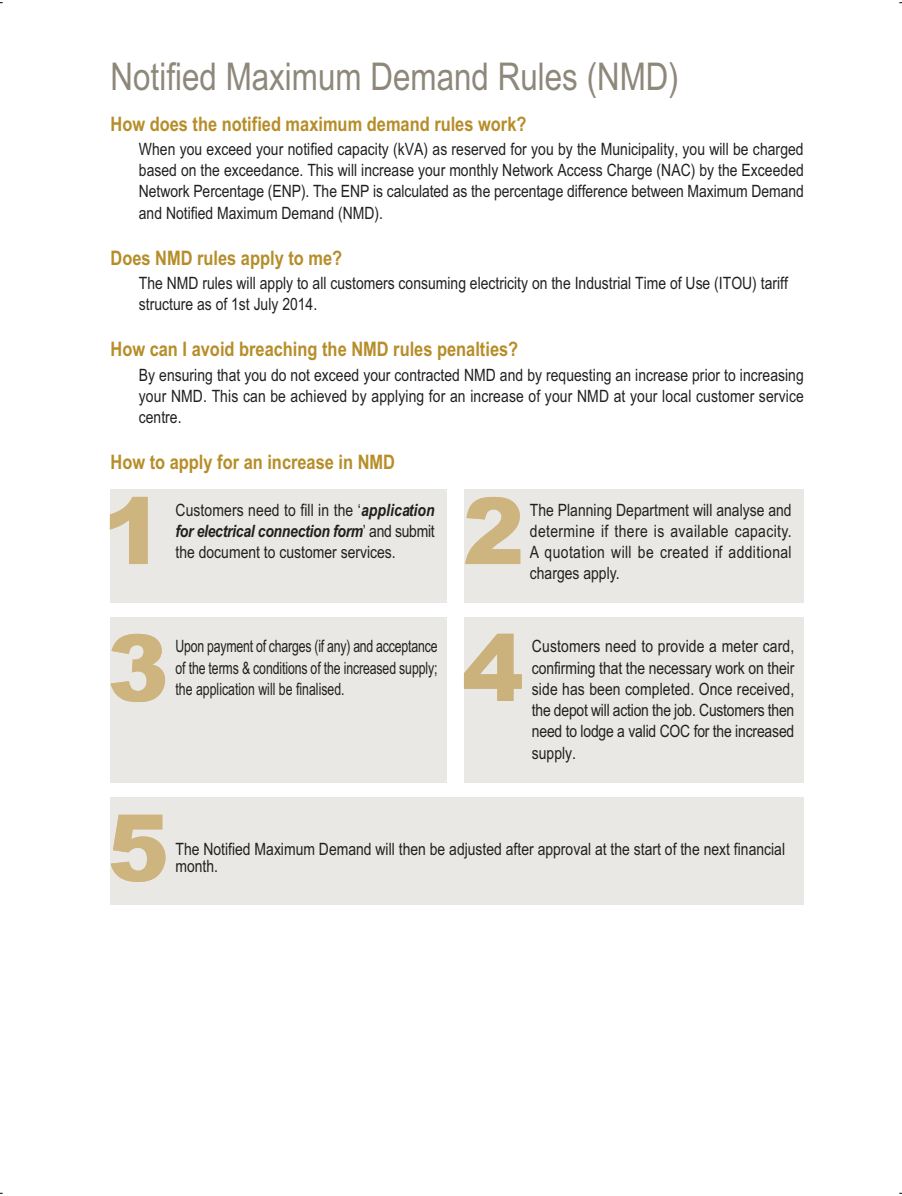
<style>
.page{position:relative;width:902px;height:1196px;background:#fff}
.page>*{position:absolute;margin:0;border:0;box-sizing:border-box;transform-origin:0 0}
.t1{font:38.2px "Arial Narrow";color:#8d887a}
.t2{font:700 20px "Arial Narrow";color:#b68d28}
.t3{font:17px/21.2px "Arial Narrow";color:#231f20;text-align:justify}
.t4{font:17px/21.2px "Arial Narrow";color:#231f20;text-align:justify;scale:.88 1}
.s1{font-weight:700;font-style:italic}
</style>
<div class="page">
<div style="left:110px;top:489px;width:693px;height:415px;background:#e9e8e4"></div>
<svg style="left:465px;top:497px;width:55px;height:67px"></svg>
<svg style="left:110px;top:497px;width:38px;height:67px"></svg>
<svg style="left:110px;top:634px;width:55px;height:68px"></svg>
<svg style="left:110px;top:815px;width:55px;height:67px"></svg>
<div style="left:447px;top:480px;width:16px;height:310px;background:#fff"></div>
<div style="left:101px;top:784px;width:708px;height:13px;background:#fff"></div>
<div style="left:101px;top:603px;width:708px;height:13px;background:#fff"></div>
<svg style="left:463px;top:634px;width:58px;height:67px"></svg>
<h1 class="t1" style="left:110px;top:63px;width:570px">Notified Maximum Demand Rules (NMD)</h1>
<p class="t2" style="left:110px;top:116px;width:417px">How does the notified maximum demand rules work?</p>
<p class="t3" style="left:139px;top:140px;width:666px">When you exceed your notified capacity (kVA) as reserved for you by the Municipality, you will be charged based on the exceedance. This will increase your monthly Network Access Charge (NAC) by the Exceeded Network Percentage (ENP). The ENP is calculated as the percentage difference between Maximum Demand and Notified Maximum Demand (NMD).</p>
<p class="t2" style="left:110px;top:251px;width:233px">Does NMD rules apply to me?</p>
<p class="t3" style="left:139px;top:274px;width:650px">The NMD rules will apply to all customers consuming electricity on the Industrial Time of Use (ITOU) tariff structure as of 1st July 2014.</p>
<p class="t2" style="left:110px;top:342px;width:409px">How can I avoid breaching the NMD rules penalties?</p>
<p class="t3" style="left:139px;top:366px;width:666px">By ensuring that you do not exceed your contracted NMD and by requesting an increase prior to increasing your NMD. This can be achieved by applying for an increase of your NMD at your local customer service centre.</p>
<p class="t2" style="left:110px;top:455px;width:286px">How to apply for an increase in NMD</p>
<p class="t3" style="left:175px;top:501px;width:261px">Customers need to fill in the ‘<span class="s1">application for electrical connection form</span>’ and submit the document to customer services.</p>
<p class="t3" style="left:529px;top:501px;width:263px">The Planning Department will analyse and determine if there is available capacity.<br>A quotation will be created if additional charges apply.</p>
<p class="t4" style="left:175px;top:638px;width:299px">Upon payment of charges (if any) and acceptance of the terms &amp; conditions of the increased supply; the application will be finalised.</p>
<p class="t3" style="left:531px;top:638px;width:264px">Customers need to provide a meter card, confirming that the necessary work on their side has been completed. Once received, the depot will action the job. Customers then need to lodge a valid COC for the increased supply.</p>
<p class="t3" style="left:175px;top:842px;width:611px;line-height:17px">The Notified Maximum Demand will then be adjusted after approval at the start of the next financial month.</p>
</div>
